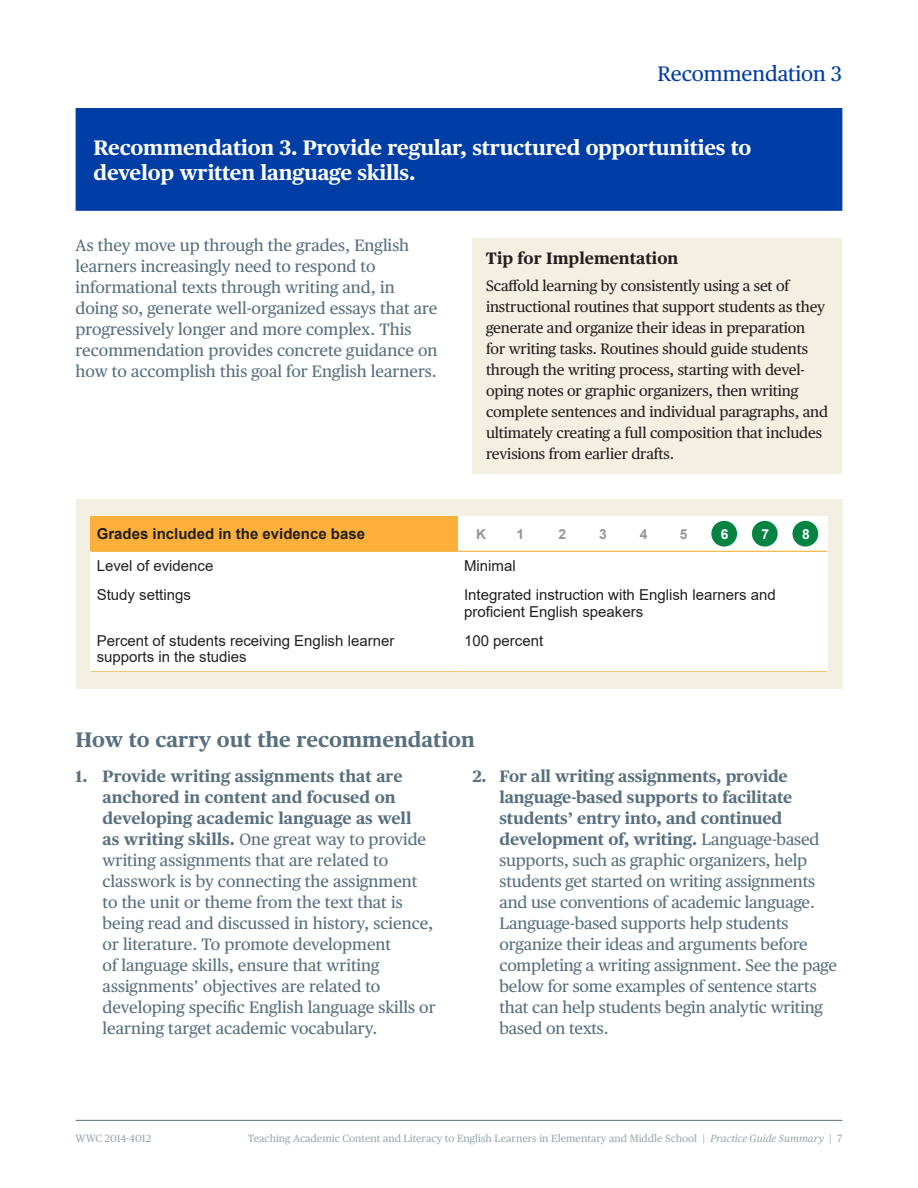
<style>
.page{position:relative;width:918px;height:1188px;background:#fff}
.page>*{position:absolute;margin:0;border:0;box-sizing:border-box;transform-origin:0 0}
.t1{font:700 21px/25.2px "Publico Text";letter-spacing:-.01em;color:#fff}
.t2{font:700 21px "Publico Text";color:#576f7f}
.t3{font:21px "Publico Text";color:#003da5}
.t4{font:16.5px/21px "Publico Text";color:#576f7f}
.t5{font:700 16.5px "Publico Text";letter-spacing:-.01em;color:#576f7f}
.t6{font:700 16.5px "Publico Text";color:#231f20}
.t7{font:15px/21px "Publico Text";letter-spacing:-.01em;color:#231f20}
.t8{font:15px/16.5px "Arial";color:#231f20}
.t9{font:700 15px "Arial";color:#231f20}
.t10{font:700 13.8px "Arial";color:#939598}
.t11{font:700 13.8px "Arial";color:#fff}
.t12{font:10.5px "Publico Text";color:#9aa9b2}
.s1{font-weight:700}
.s2{font-weight:400}
.s3{font-style:italic}
</style>
<div class="page">
<hr style="left:76px;top:1120px;width:766px;height:1px;background:#576f7f">
<div style="left:472px;top:238px;width:370px;height:235px;background:#f3efe2"></div>
<div style="left:76px;top:499px;width:766px;height:190px;background:#f3efe2"></div>
<hr style="left:91px;top:671px;width:367px;height:1px;background:#fbb03b">
<hr style="left:458px;top:671px;width:369px;height:1px;background:#fbb03b">
<div style="left:91px;top:516px;width:367px;height:35px;background:#fbb03b"></div>
<div style="left:91px;top:551px;width:367px;height:29px;background:#fff"></div>
<div style="left:458px;top:551px;width:369px;height:29px;background:#fff"></div>
<div style="left:91px;top:580px;width:367px;height:46px;background:#fff"></div>
<div style="left:458px;top:580px;width:369px;height:46px;background:#fff"></div>
<div style="left:91px;top:626px;width:367px;height:45px;background:#fff"></div>
<div style="left:458px;top:626px;width:369px;height:45px;background:#fff"></div>
<div style="left:458px;top:516px;width:369px;height:35px;background:#fff"></div>
<hr style="left:91px;top:551px;width:367px;height:1px;background:#fbb03b">
<hr style="left:458px;top:551px;width:369px;height:1px;background:#fbb03b">
<div style="left:76px;top:108px;width:766px;height:103px;background:#003da5"></div>
<div style="left:711px;top:521px;width:26px;height:26px;background:#048442;border-radius:50%"></div>
<div style="left:752px;top:521px;width:26px;height:26px;background:#048442;border-radius:50%"></div>
<div style="left:793px;top:521px;width:25px;height:26px;background:#048442;border-radius:50%"></div>
<p class="t3" style="left:658px;top:58px;width:186px">Recommendation 3</p>
<h2 class="t1" style="left:94px;top:134px;width:659px">Recommendation 3. Provide regular, structured opportunities to develop written language skills.</h2>
<p class="t4" style="left:76px;top:233px;width:363px">As they move up through the grades, English learners increasingly need to respond to informational texts through writing and, in doing so, generate well-organized essays that are progressively longer and more complex. This recommendation provides concrete guidance on how to accomplish this goal for English learners.</p>
<p class="t9" style="left:97px;top:523px;width:270px">Grades included in the evidence base</p>
<p class="t8" style="left:97px;top:558px;width:118px">Level of evidence</p>
<p class="t8" style="left:97px;top:587px;width:96px">Study settings</p>
<p class="t8" style="left:97px;top:632px;width:299px">Percent of students receiving English learner supports in the studies</p>
<p class="t6" style="left:486px;top:246px;width:194px">Tip for Implementation</p>
<p class="t7" style="left:486px;top:275px;width:344px">Scafold learning by consistently using a set of instructional routines that support students as they generate and organize their ideas in preparation for writing tasks. Routines should guide students through the writing process, starting with devel&shy;oping notes or graphic organizers, then writing complete sentences and individual paragraphs, and ultimately creating a full composition that includes revisions from earlier drafts.</p>
<p class="t10" style="left:476px;top:524px;width:11px">K</p>
<p class="t10" style="left:517px;top:524px;width:9px">1</p>
<p class="t10" style="left:559px;top:524px;width:9px">2</p>
<p class="t10" style="left:599px;top:524px;width:9px">3</p>
<p class="t10" style="left:640px;top:524px;width:9px">4</p>
<p class="t10" style="left:680px;top:524px;width:9px">5</p>
<p class="t11" style="left:721px;top:524px;width:9px">6</p>
<p class="t11" style="left:761px;top:524px;width:9px">7</p>
<p class="t8" style="left:464px;top:558px;width:53px">Minimal</p>
<p class="t8" style="left:464px;top:587px;width:313px">Integrated instruction with English learners and proficient English speakers</p>
<p class="t8" style="left:464px;top:632px;width:81px">100 percent</p>
<p class="t11" style="left:802px;top:524px;width:9px">8</p>
<h3 class="t2" style="left:76px;top:724px;width:401px">How to carry out the recommendation</h3>
<p class="t5" style="left:76px;top:764px;width:328px">1. Provide writing assignments that are</p>
<p class="t5" style="left:473px;top:764px;width:317px">2. For all writing assignments, provide</p>
<p class="t5" style="left:103px;top:785px;width:295px">anchored in content and focused on</p>
<p class="t5" style="left:500px;top:785px;width:294px">language-based supports to facilitate</p>
<p class="t5" style="left:103px;top:806px;width:310px">developing academic language as well</p>
<p class="t5" style="left:500px;top:806px;width:284px">students’ entry into, and continued</p>
<p class="t4" style="left:103px;top:828px;width:325px"><span class="s1">as writing skills.</span> One great way to provide</p>
<p class="t5" style="left:500px;top:827px;width:321px">development of, writing. <span class="s2">Language-based</span></p>
<p class="t4" style="left:103px;top:849px;width:287px">writing assignments that are related to</p>
<p class="t4" style="left:500px;top:849px;width:309px">supports, such as graphic organizers, help</p>
<p class="t4" style="left:103px;top:870px;width:316px">classwork is by connecting the assignment</p>
<p class="t4" style="left:500px;top:870px;width:317px">students get started on writing assignments</p>
<p class="t4" style="left:103px;top:891px;width:302px">to the unit or theme from the text that is</p>
<p class="t4" style="left:500px;top:891px;width:317px">and use conventions of academic language.</p>
<p class="t4" style="left:103px;top:912px;width:332px">being read and discussed in history, science,</p>
<p class="t4" style="left:500px;top:912px;width:290px">Language-based supports help students</p>
<p class="t4" style="left:103px;top:933px;width:290px">or literature. To promote development</p>
<p class="t4" style="left:500px;top:933px;width:310px">organize their ideas and arguments before</p>
<p class="t4" style="left:103px;top:954px;width:278px">of language skills, ensure that writing</p>
<p class="t4" style="left:500px;top:954px;width:339px">completing a writing assignment. See the page</p>
<p class="t4" style="left:103px;top:975px;width:279px">assignments’ objectives are related to</p>
<p class="t4" style="left:500px;top:975px;width:319px">below for some examples of sentence starts</p>
<p class="t4" style="left:103px;top:996px;width:335px">developing specifc English language skills or</p>
<p class="t4" style="left:500px;top:996px;width:325px">that can help students begin analytic writing</p>
<p class="t4" style="left:103px;top:1017px;width:276px">learning target academic vocabulary.</p>
<p class="t4" style="left:500px;top:1017px;width:111px">based on texts.</p>
<p class="t12" style="left:76px;top:1130px;width:77px">WWC 2014-4012</p>
<p class="t12" style="left:248px;top:1130px;width:596px">Teaching Academic Content and Literacy to English Learners in Elementary and Middle School | <span class="s3">Practice Guide Summary</span> | 7</p>
</div>
